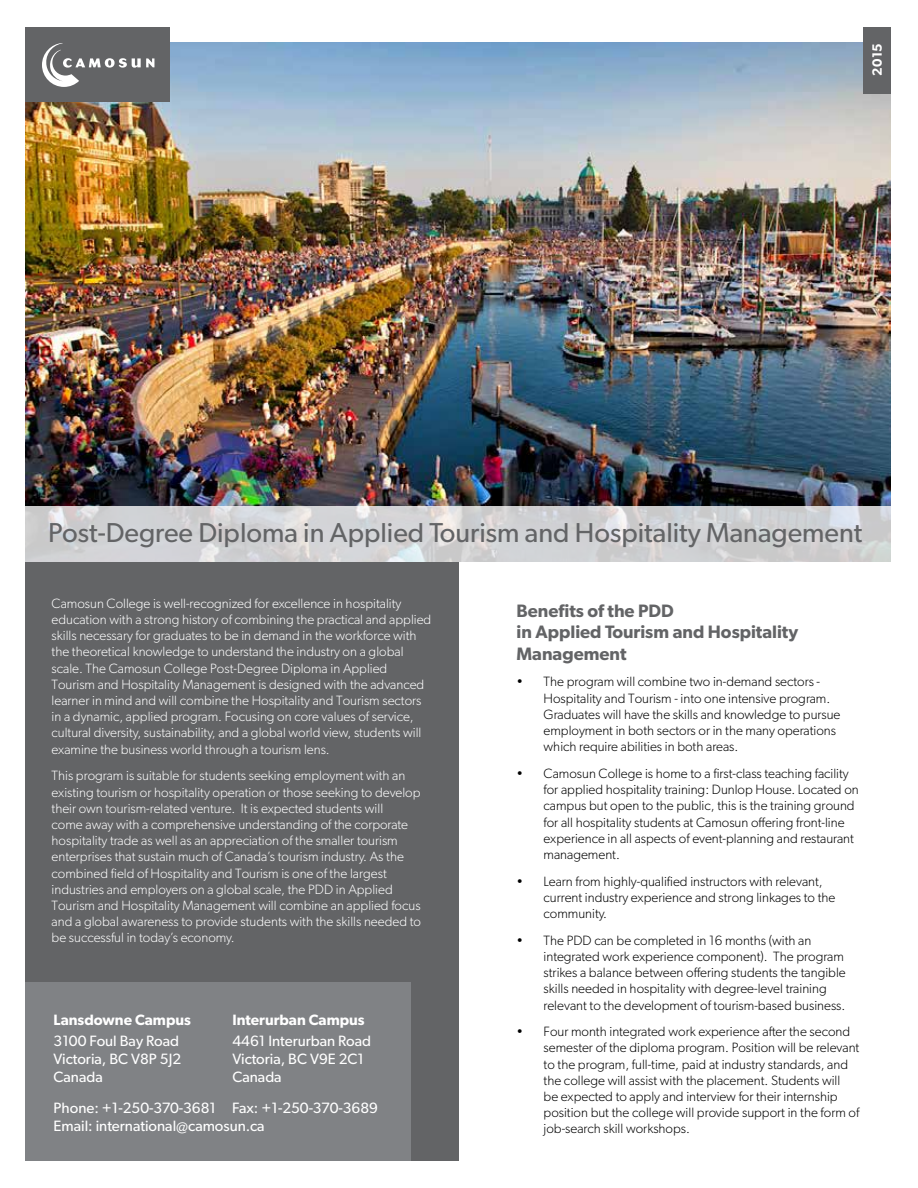
<style>
.page{position:relative;width:918px;height:1188px;background:#fff}
.page>*{position:absolute;margin:0;border:0;box-sizing:border-box;transform-origin:0 0}
.t1{font:27.45px "Gibson";color:#636466}
.t2{font:600 18px/21.6px "Gibson";color:#636466}
.t3{font:15px/18px "Gibson";color:#fff}
.t4{font:600 15px "Gibson";color:#fff}
.t5{font:300 13.5px/16.2px "Gibson";color:#fff}
.t6{font:300 13.5px/16.2px "Gibson";color:#000}
.t7{font:600 13.5px "Gibson";color:#fff}
</style>
<div class="page">
<div style="left:26px;top:562px;width:433px;height:599px;background:#636466"></div>
<img style="left:26px;top:42px;width:865px;height:464px">
<div style="left:863px;top:27px;width:28px;height:67px;background:#636466"></div>
<div style="left:26px;top:27px;width:144px;height:75px;background:#636466"></div>
<svg style="left:42px;top:43px;width:112px;height:44px"></svg>
<div style="left:26px;top:983px;width:385px;height:178px;background:#808285"></div>
<svg style="left:26px;top:506px;width:865px;height:56px;background:#d2d2d4"></svg>
<p class="t7" style="left:869px;top:76px;width:34px;rotate:-90deg">2015</p>
<h1 class="t1" style="left:48px;top:516px;width:816px">Post-Degree Diploma in Applied Tourism and Hospitality Management</h1>
<p class="t5" style="left:52px;top:595px;width:381px">Camosun College is well-recognized for excellence in hospitality education with a strong history of combining the practical and applied skills necessary for graduates to be in demand in the workforce with the theoretical knowledge to understand the industry on a global scale. The Camosun College Post-Degree Diploma in Applied Tourism and Hospitality Management is designed with the advanced learner in mind and will combine the Hospitality and Tourism sectors in a dynamic, applied program. Focusing on core values of service, cultural diversity, sustainability, and a global world view, students will examine the business world through a tourism lens.</p>
<p class="t5" style="left:52px;top:767px;width:371px">This program is suitable for students seeking employment with an existing tourism or hospitality operation or those seeking to develop their own tourism-related venture. It is expected students will<br>come away with a comprehensive understanding of the corporate hospitality trade as well as an appreciation of the smaller tourism enterprises that sustain much of Canada’s tourism industry. As the combined field of Hospitality and Tourism is one of the largest industries and employers on a global scale, the PDD in Applied Tourism and Hospitality Management will combine an applied focus and a global awareness to provide students with the skills needed to be successful in today’s economy.</p>
<p class="t4" style="left:54px;top:1011px;width:139px">Lansdowne Campus</p>
<p class="t3" style="left:54px;top:1032px;width:129px">3100 Foul Bay Road<br>Victoria, BC V8P 5J2<br>Canada</p>
<p class="t4" style="left:232px;top:1011px;width:134px">Interurban Campus</p>
<p class="t3" style="left:232px;top:1032px;width:140px">4461 Interurban Road<br>Victoria, BC V9E 2C1<br>Canada</p>
<p class="t3" style="left:54px;top:1098px;width:326px">Phone: +1-250-370-3681 Fax: +1-250-370-3689<br>Email: international@camosun.ca</p>
<h2 class="t2" style="left:517px;top:599px;width:283px">Benefits of the PDD<br>in Applied Tourism and Hospitality<br>Management</h2>
<p class="t6" style="left:544px;top:674px;width:298px;text-indent:-27px">• The program will combine two in-demand sectors - Hospitality and Tourism - into one intensive program.<br>Graduates will have the skills and knowledge to pursue employment in both sectors or in the many operations which require abilities in both areas.</p>
<p class="t6" style="left:544px;top:765px;width:317px;text-indent:-27px">• Camosun College is home to a first-class teaching facility for applied hospitality training: Dunlop House. Located on campus but open to the public, this is the training ground for all hospitality students at Camosun offering front-line experience in all aspects of event-planning and restaurant management.</p>
<p class="t6" style="left:544px;top:873px;width:293px;text-indent:-27px">• Learn from highly-qualified instructors with relevant, current industry experience and strong linkages to the community.</p>
<p class="t6" style="left:544px;top:932px;width:304px;text-indent:-27px">• The PDD can be completed in 16 months (with an integrated work experience component). The program strikes a balance between offering students the tangible skills needed in hospitality with degree-level training relevant to the development of tourism-based business.</p>
<p class="t6" style="left:544px;top:1023px;width:317px;text-indent:-27px">• Four month integrated work experience after the second semester of the diploma program. Position will be relevant to the program, full-time, paid at industry standards, and the college will assist with the placement. Students will<br>be expected to apply and interview for their internship position but the college will provide support in the form of job-search skill workshops.</p>
</div>
